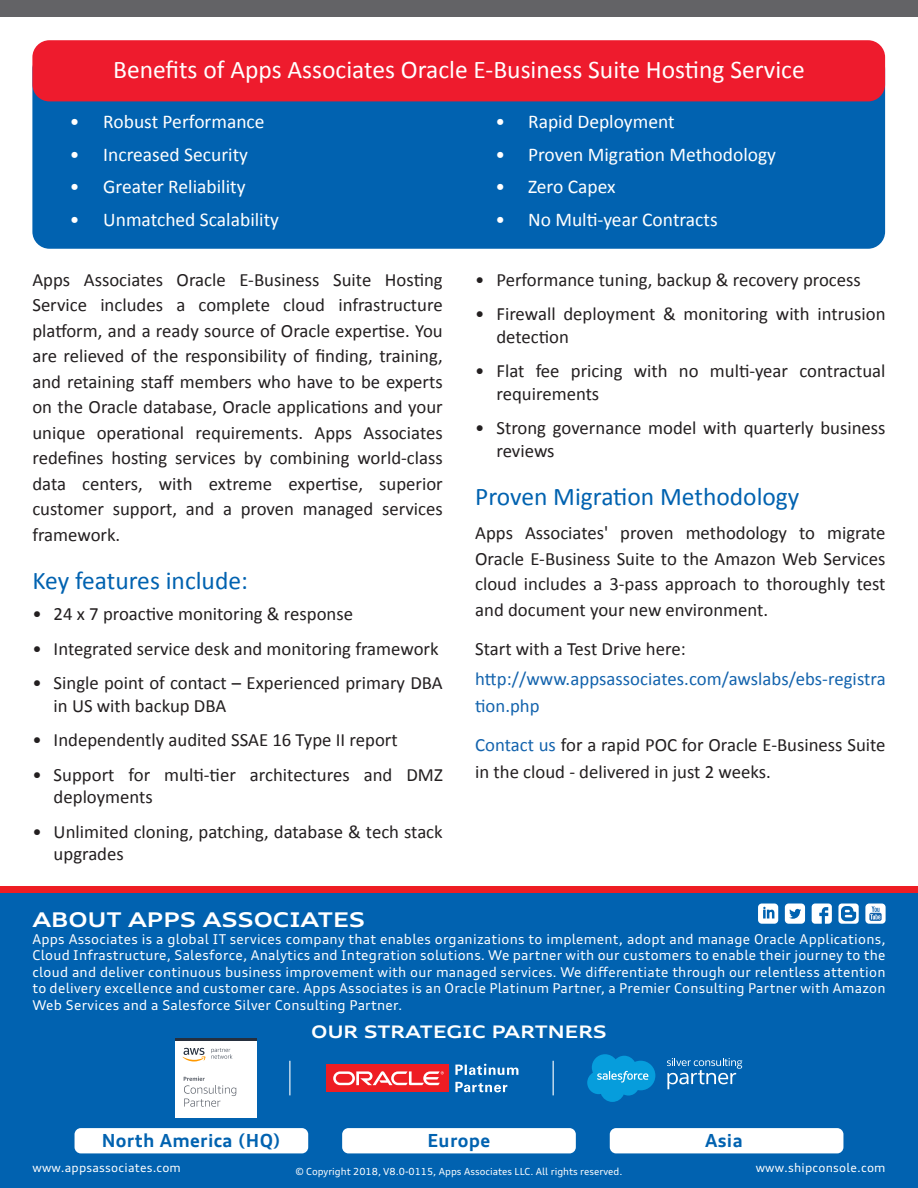
<style>
.page{position:relative;width:918px;height:1188px;background:#fff}
.page>*{position:absolute;margin:0;border:0;box-sizing:border-box;transform-origin:0 0}
.t1{font:25.5px "Calibri";color:#fff}
.t2{font:25.5px "Calibri";color:#0162b0}
.t3{font:700 expanded 20.25px "Audi Type";color:#fff}
.t4{font:19.5px "Calibri";color:#fff}
.t5{font:18.75px/25.5px "Calibri";color:#231f20}
.t6{font:18.75px/27px "Calibri";color:#1363ad}
.t7{font:700 18px "Audi Type";letter-spacing:.02em;color:#0162b0}
.t8{font:700 expanded 17.25px "Audi Type";color:#fff}
.t9{font:13.5px/16.5px "Audi Type";letter-spacing:.02em;color:#fff;text-align:justify}
.t10{font:12px "Audi Type";letter-spacing:.02em;color:#fff}
.t11{font:9.75px "Audi Type";color:#fff}
.s1{color:#1363ad}
</style>
<div class="page">
<div style="left:0;top:886px;width:918px;height:14px;background:#ee1d23"></div>
<div style="left:0;top:893px;width:918px;height:295px;background:#0162b0"></div>
<div style="left:75px;top:1128px;width:233px;height:25px;background:#fff;border-radius:6px"></div>
<div style="left:342px;top:1128px;width:234px;height:25px;background:#fff;border-radius:6px"></div>
<div style="left:610px;top:1128px;width:233px;height:25px;background:#fff;border-radius:6px"></div>
<svg style="left:812px;top:904px;width:20px;height:20px"></svg>
<svg style="left:785px;top:904px;width:20px;height:20px"></svg>
<svg style="left:758px;top:904px;width:20px;height:20px"></svg>
<div style="left:865px;top:904px;width:21px;height:20px;background:#fff;border-radius:4px"></div>
<svg style="left:869px;top:913px;width:13px;height:8px"></svg>
<svg style="left:870px;top:906px;width:11px;height:14px"></svg>
<svg style="left:838px;top:904px;width:21px;height:20px"></svg>
<div style="left:326px;top:1065px;width:122px;height:27px;background:#ee1d23"></div>
<svg style="left:333px;top:1071px;width:111px;height:14px"></svg>
<svg style="left:455px;top:1082px;width:52px;height:10px"></svg>
<svg style="left:455px;top:1064px;width:63px;height:11px"></svg>
<hr style="left:289px;top:1061px;width:1px;height:34px;background:#fff">
<hr style="left:553px;top:1061px;width:1px;height:34px;background:#fff">
<svg style="left:587px;top:1054px;width:68px;height:48px"></svg>
<svg style="left:667px;top:1058px;width:75px;height:31px"></svg>
<div style="left:176px;top:1039px;width:81px;height:79px;background:#fff"></div>
<hr style="left:176px;top:1039px;width:81px;height:2px;background:#252f3e">
<svg style="left:182px;top:1048px;width:50px;height:14px"></svg>
<svg style="left:184px;top:1077px;width:52px;height:30px"></svg>
<div style="left:0;top:0;width:918px;height:17px;background:#636366"></div>
<div style="left:32px;top:52px;width:853px;height:197px;background:#0162b0;border-radius:17px"></div>
<div style="left:32px;top:40px;width:853px;height:61px;background:#ee1b2d;border-radius:17px"></div>
<h1 class="t1" style="left:113px;top:54px;width:693px">Benefits of Apps Associates Oracle E-Business Suite Hosting Service</h1>
<p class="t4" style="left:70px;top:110px;width:196px">• Robust Performance</p>
<p class="t4" style="left:495px;top:110px;width:181px">• Rapid Deployment</p>
<p class="t4" style="left:70px;top:142px;width:180px">• Increased Security</p>
<p class="t4" style="left:495px;top:142px;width:282px">• Proven Migration Methodology</p>
<p class="t4" style="left:70px;top:175px;width:177px">• Greater Reliability</p>
<p class="t4" style="left:495px;top:175px;width:122px">• Zero Capex</p>
<p class="t4" style="left:70px;top:207px;width:211px">• Unmatched Scalability</p>
<p class="t4" style="left:495px;top:207px;width:224px">• No Multi-year Contracts</p>
<p class="t5" style="left:32px;top:266px;width:412px;text-align:justify">Apps Associates Oracle E-Business Suite Hosting Service includes a complete cloud infrastructure platform, and a ready source of Oracle expertise. You are relieved of the responsibility of finding, training, and retaining staff members who have to be experts on the Oracle database, Oracle applications and your unique operational requirements. Apps Associates redefines hosting services by combining world-class data centers, with extreme expertise, superior customer support, and a proven managed services framework.</p>
<h1 class="t2" style="left:32px;top:564px;width:217px">Key features include:</h1>
<p class="t5" style="left:32px;top:600px;width:322px">• 24 x 7 proactive monitoring &amp; response</p>
<p class="t5" style="left:32px;top:635px;width:408px">• Integrated service desk and monitoring framework</p>
<p class="t5" style="left:54px;top:671px;width:391px;line-height:22.5px;text-indent:-21px">• Single point of contact – Experienced primary DBA in US with backup DBA</p>
<p class="t5" style="left:32px;top:726px;width:367px">• Independently audited SSAE 16 Type II report</p>
<p class="t5" style="left:54px;top:762px;width:391px;line-height:22.5px;text-indent:-21px">• Support for multi-tier architectures and DMZ deployments</p>
<p class="t5" style="left:54px;top:819px;width:391px;line-height:22.5px;text-indent:-21px">• Unlimited cloning, patching, database &amp; tech stack upgrades</p>
<p class="t5" style="left:475px;top:266px;width:387px">• Performance tuning, backup &amp; recovery process</p>
<p class="t5" style="left:496px;top:302px;width:391px;line-height:22.5px;text-indent:-21px">• Firewall deployment &amp; monitoring with intrusion detection</p>
<p class="t5" style="left:496px;top:359px;width:391px;line-height:22.5px;text-indent:-21px">• Flat fee pricing with no multi-year contractual requirements</p>
<p class="t5" style="left:496px;top:416px;width:391px;line-height:22.5px;text-indent:-21px">• Strong governance model with quarterly business reviews</p>
<h1 class="t2" style="left:475px;top:480px;width:326px">Proven Migration Methodology</h1>
<p class="t5" style="left:475px;top:519px;width:412px;text-align:justify">Apps Associates' proven methodology to migrate Oracle E-Business Suite to the Amazon Web Services cloud includes a 3-pass approach to thoroughly test and document your new environment.</p>
<p class="t5" style="left:475px;top:635px;width:212px">Start with a Test Drive here:</p>
<p class="t6" style="left:475px;top:664px;width:412px">http://www.appsassociates.com/awslabs/ebs-registra tion.php</p>
<p class="t5" style="left:475px;top:730px;width:412px;line-height:27px"><span class="s1">Contact us</span> for a rapid POC for Oracle E-Business Suite in the cloud - delivered in just 2 weeks.</p>
<p class="t3" style="left:32px;top:906px;width:334px">ABOUT APPS ASSOCIATES</p>
<p class="t9" style="left:32px;top:930px;width:855px">Apps Associates is a global IT services company that enables organizations to implement, adopt and manage Oracle Applications, Cloud Infrastructure, Salesforce, Analytics and Integration solutions. We partner with our customers to enable their journey to the cloud and deliver continuous business improvement with our managed services. We differentiate through our relentless attention to delivery excellence and customer care. Apps Associates is an Oracle Platinum Partner, a Premier Consulting Partner with Amazon Web Services and a Salesforce Silver Consulting Partner.</p>
<p class="t8" style="left:311px;top:1020px;width:297px">OUR STRATEGIC PARTNERS</p>
<p class="t7" style="left:102px;top:1129px;width:181px">North America (HQ)</p>
<p class="t7" style="left:427px;top:1129px;width:64px">Europe</p>
<p class="t7" style="left:705px;top:1129px;width:39px">Asia</p>
<p class="t10" style="left:32px;top:1160px;width:150px">www.appsassociates.com</p>
<p class="t10" style="left:756px;top:1160px;width:131px">www.shipconsole.com</p>
<p class="t11" style="left:295px;top:1166px;width:329px">© Copyright 2018, V8.0-0115, Apps Associates LLC. All rights reserved.</p>
</div>
